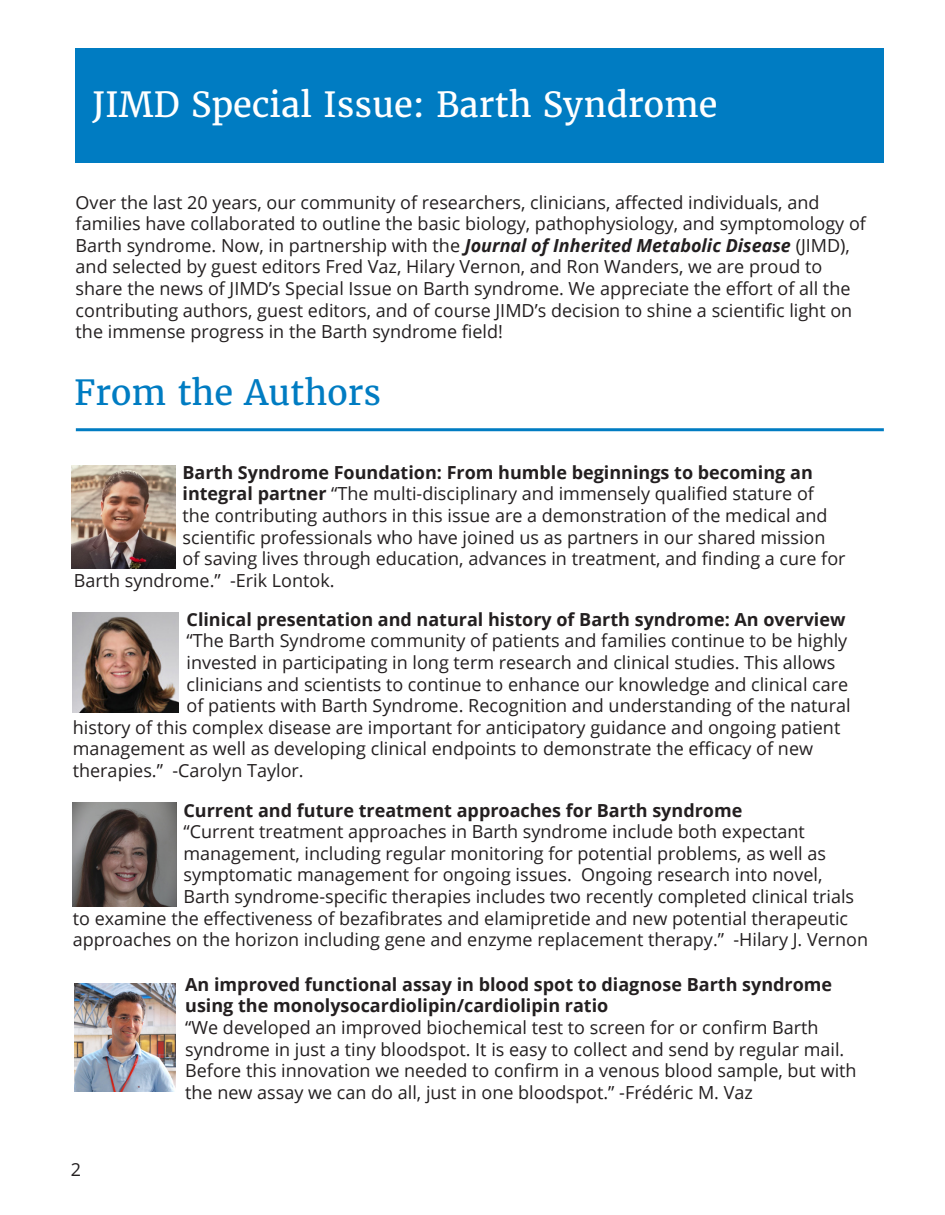
<style>
.page{position:relative;width:945px;height:1215px;background:#fff}
.page>*{position:absolute;margin:0;border:0;box-sizing:border-box;transform-origin:0 0}
.t1{font:34.5px "Merriweather";color:#fff}
.t2{font:34.5px "Merriweather";color:#007cc2}
.t3{font:18px/21.6px "Open Sans";color:#231f20}
.t4{font:700 18px/21.6px "Open Sans";color:#231f20}
.s1{font-weight:700;font-style:italic}
.s2{font-weight:700}
</style>
<div class="page">
<div style="left:76px;top:48px;width:808px;height:115px;background:#007cc2"></div>
<hr style="left:76px;top:428px;width:808px;height:3px;background:#007cc2">
<img style="left:74px;top:983px;width:102px;height:108px">
<img style="left:73px;top:612px;width:106px;height:101px">
<img style="left:73px;top:803px;width:103px;height:104px">
<img style="left:72px;top:465px;width:104px;height:104px">
<h1 class="t1" style="left:92px;top:83px;width:627px">JIMD Special Issue: Barth Syndrome</h1>
<p class="t3" style="left:76px;top:191px;width:792px">Over the last 20 years, our community of researchers, clinicians, affected individuals, and families have collaborated to outline the basic biology, pathophysiology, and symptomology of Barth syndrome. Now, in partnership with the <span class="s1">Journal of Inherited Metabolic Disease</span> (JIMD), and selected by guest editors Fred Vaz, Hilary Vernon, and Ron Wanders, we are proud to share the news of JIMD’s Special Issue on Barth syndrome. We appreciate the effort of all the contributing authors, guest editors, and of course JIMD’s decision to shine a scientific light on the immense progress in the Barth syndrome field!</p>
<h1 class="t2" style="left:74px;top:371px;width:309px">From the Authors</h1>
<p class="t4" style="left:183px;top:461px;width:632px">Barth Syndrome Foundation: From humble beginnings to becoming an</p>
<p class="t3" style="left:183px;top:483px;width:633px"><span class="s2">integral partner</span> “The multi-disciplinary and immensely qualified stature of</p>
<p class="t3" style="left:183px;top:504px;width:647px">the contributing authors in this issue are a demonstration of the medical and</p>
<p class="t3" style="left:183px;top:526px;width:644px">scientific professionals who have joined us as partners in our shared mission</p>
<p class="t3" style="left:183px;top:547px;width:665px">of saving lives through education, advances in treatment, and finding a cure for</p>
<p class="t3" style="left:74px;top:569px;width:262px">Barth syndrome.” -Erik Lontok.</p>
<p class="t4" style="left:187px;top:608px;width:660px">Clinical presentation and natural history of Barth syndrome: An overview</p>
<p class="t3" style="left:187px;top:630px;width:662px">“The Barth Syndrome community of patients and families continue to be highly</p>
<p class="t3" style="left:187px;top:651px;width:651px">invested in participating in long term research and clinical studies. This allows</p>
<p class="t3" style="left:187px;top:673px;width:663px">clinicians and scientists to continue to enhance our knowledge and clinical care</p>
<p class="t3" style="left:187px;top:694px;width:666px">of patients with Barth Syndrome. Recognition and understanding of the natural</p>
<p class="t3" style="left:73px;top:716px;width:769px">history of this complex disease are important for anticipatory guidance and ongoing patient</p>
<p class="t3" style="left:73px;top:738px;width:742px">management as well as developing clinical endpoints to demonstrate the efficacy of new</p>
<p class="t3" style="left:73px;top:759px;width:232px">therapies.” -Carolyn Taylor.</p>
<p class="t4" style="left:184px;top:799px;width:560px">Current and future treatment approaches for Barth syndrome</p>
<p class="t3" style="left:184px;top:820px;width:623px">“Current treatment approaches in Barth syndrome include both expectant</p>
<p class="t3" style="left:184px;top:842px;width:644px">management, including regular monitoring for potential problems, as well as</p>
<p class="t3" style="left:184px;top:864px;width:640px">symptomatic management for ongoing issues. Ongoing research into novel,</p>
<p class="t3" style="left:184px;top:885px;width:672px">Barth syndrome-specific therapies includes two recently completed clinical trials</p>
<p class="t3" style="left:73px;top:907px;width:777px">to examine the effectiveness of bezafibrates and elamipretide and new potential therapeutic</p>
<p class="t3" style="left:73px;top:928px;width:797px">approaches on the horizon including gene and enzyme replacement therapy.” -Hilary J. Vernon</p>
<p class="t3" style="left:71px;top:1158px;width:12px">2</p>
<p class="t4" style="left:185px;top:973px;width:648px">An improved functional assay in blood spot to diagnose Barth syndrome using the monolysocardiolipin/cardiolipin ratio</p>
<p class="t3" style="left:185px;top:1016px;width:673px">“We developed an improved biochemical test to screen for or confirm Barth syndrome in just a tiny bloodspot. It is easy to collect and send by regular mail.<br>Before this innovation we needed to confirm in a venous blood sample, but with the new assay we can do all, just in one bloodspot.” -Frédéric M. Vaz</p>
</div>
